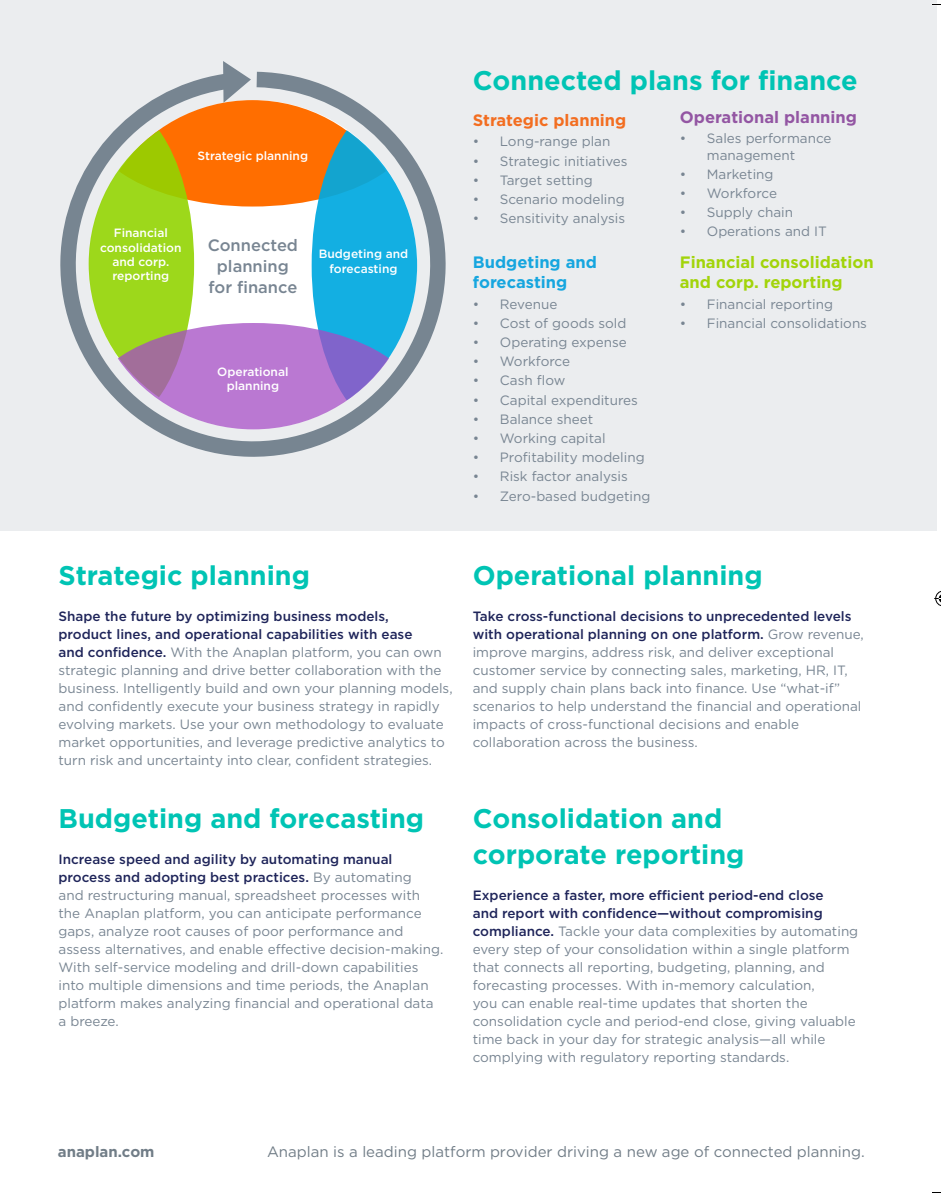
<style>
.page{position:relative;width:941px;height:1197px;background:#fff}
.page>*{position:absolute;margin:0;border:0;box-sizing:border-box;transform-origin:0 0}
.t1{font:700 27px/36px "Gotham";color:#00c4b4}
.t2{font:700 16.5px/19.8px "Gotham";color:#a2d40a}
.t3{font:500 16.5px/21px "Gotham";color:#788592;text-align:center}
.t4{font:700 16.5px/19.8px "Gotham";color:#16a6df}
.t5{font:700 16.5px "Gotham";color:#9356a3}
.t6{font:700 16.5px "Gotham";color:#f36e21}
.t7{font:15px "Gotham";color:#717d87}
.t8{font:700 15px "Gotham";color:#717d87}
.t9{font:13.5px/18px "Gotham";color:#788592}
.introintro{font:500 12px/14.4px "Gotham";color:#fff;text-align:center}
.s1{font-weight:500;color:#1f255a}
</style>
<div class="page">
<div style="left:0;top:0;width:936px;height:531px;background:#ebedef"></div>
<svg style="left:60px;top:61px;width:386px;height:396px"></svg>
<svg style="left:89px;top:100px;width:328px;height:329px;background:#aeb29d"></svg>
<svg style="left:932px;top:0;width:9px;height:5px"></svg>
<svg style="left:934px;top:591px;width:6px;height:15px"></svg>
<p class="introintro" style="left:198px;top:148px;width:112px">Strategic planning</p>
<p class="introintro" style="left:100px;top:226px;width:83px">Financial consolidation and corp. reporting</p>
<p class="t3" style="left:208px;top:235px;width:92px">Connected planning for finance</p>
<p class="introintro" style="left:319px;top:247px;width:91px">Budgeting and forecasting</p>
<p class="introintro" style="left:217px;top:364px;width:73px">Operational planning</p>
<p class="t1" style="left:473px;top:62px;width:386px">Connected plans for finance</p>
<p class="t6" style="left:472px;top:109px;width:155px">Strategic planning</p>
<p class="t9" style="left:472px;top:132px;width:139px">• Long-range plan</p>
<p class="t9" style="left:472px;top:152px;width:156px">• Strategic initiatives</p>
<p class="t9" style="left:472px;top:171px;width:121px">• Target setting</p>
<p class="t9" style="left:472px;top:190px;width:153px">• Scenario modeling</p>
<p class="t9" style="left:472px;top:209px;width:154px">• Sensitivity analysis</p>
<p class="t4" style="left:473px;top:252px;width:125px">Budgeting and forecasting</p>
<p class="t9" style="left:473px;top:295px;width:86px">• Revenue</p>
<p class="t9" style="left:473px;top:314px;width:155px">• Cost of goods sold</p>
<p class="t9" style="left:473px;top:333px;width:155px">• Operating expense</p>
<p class="t9" style="left:473px;top:352px;width:99px">• Workforce</p>
<p class="t9" style="left:473px;top:371px;width:94px">• Cash flow</p>
<p class="t9" style="left:473px;top:391px;width:166px">• Capital expenditures</p>
<p class="t9" style="left:473px;top:410px;width:122px">• Balance sheet</p>
<p class="t9" style="left:473px;top:429px;width:134px">• Working capital</p>
<p class="t9" style="left:473px;top:448px;width:173px">• Profitability modeling</p>
<p class="t9" style="left:473px;top:467px;width:156px">• Risk factor analysis</p>
<p class="t9" style="left:473px;top:487px;width:179px">• Zero-based budgeting</p>
<p class="t5" style="left:680px;top:106px;width:179px">Operational planning</p>
<p class="t9" style="left:706px;top:130px;width:126px;line-height:16.2px;text-indent:-27px">• Sales performance management</p>
<p class="t9" style="left:680px;top:165px;width:95px">• Marketing</p>
<p class="t9" style="left:680px;top:184px;width:99px">• Workforce</p>
<p class="t9" style="left:680px;top:203px;width:115px">• Supply chain</p>
<p class="t9" style="left:680px;top:222px;width:148px">• Operations and IT</p>
<p class="t2" style="left:680px;top:252px;width:195px">Financial consolidation and corp. reporting</p>
<p class="t9" style="left:680px;top:295px;width:155px">• Financial reporting</p>
<p class="t9" style="left:680px;top:314px;width:189px">• Financial consolidations</p>
<p class="t1" style="left:58px;top:557px;width:253px">Strategic planning</p>
<p class="t9" style="left:58px;top:607px;width:395px"><span class="s1">Shape the future by optimizing business models,<br>product lines, and operational capabilities with ease<br>and confidence.</span> With the Anaplan platform, you can own strategic planning and drive better collaboration with the business. Intelligently build and own your planning models, and confidently execute your business strategy in rapidly evolving markets. Use your own methodology to evaluate market opportunities, and leverage predictive analytics to turn risk and uncertainty into clear, confident strategies.</p>
<p class="t1" style="left:58px;top:800px;width:367px">Budgeting and forecasting</p>
<p class="t9" style="left:58px;top:850px;width:386px"><span class="s1">Increase speed and agility by automating manual process and adopting best practices.</span> By automating<br>and restructuring manual, spreadsheet processes with the Anaplan platform, you can anticipate performance gaps, analyze root causes of poor performance and assess alternatives, and enable effective decision-making.<br>With self-service modeling and drill-down capabilities into multiple dimensions and time periods, the Anaplan platform makes analyzing financial and operational data a breeze.</p>
<p class="t1" style="left:472px;top:557px;width:291px">Operational planning</p>
<p class="t9" style="left:472px;top:607px;width:392px"><span class="s1">Take cross-functional decisions to unprecedented levels with operational planning on one platform.</span> Grow revenue, improve margins, address risk, and deliver exceptional customer service by connecting sales, marketing, HR, IT, and supply chain plans back into finance. Use “what-if” scenarios to help understand the financial and operational impacts of cross-functional decisions and enable collaboration across the business.</p>
<p class="t1" style="left:472px;top:800px;width:273px">Consolidation and corporate reporting</p>
<p class="t9" style="left:472px;top:886px;width:387px"><span class="s1">Experience a faster, more efficient period-end close<br>and report with confidence—without compromising compliance.</span> Tackle your data complexities by automating every step of your consolidation within a single platform that connects all reporting, budgeting, planning, and forecasting processes. With in-memory calculation,<br>you can enable real-time updates that shorten the consolidation cycle and period-end close, giving valuable time back in your day for strategic analysis—all while complying with regulatory reporting standards.</p>
<p class="t8" style="left:58px;top:1142px;width:98px">anaplan.com</p>
<p class="t7" style="left:267px;top:1142px;width:599px">Anaplan is a leading platform provider driving a new age of connected planning.</p>
</div>
